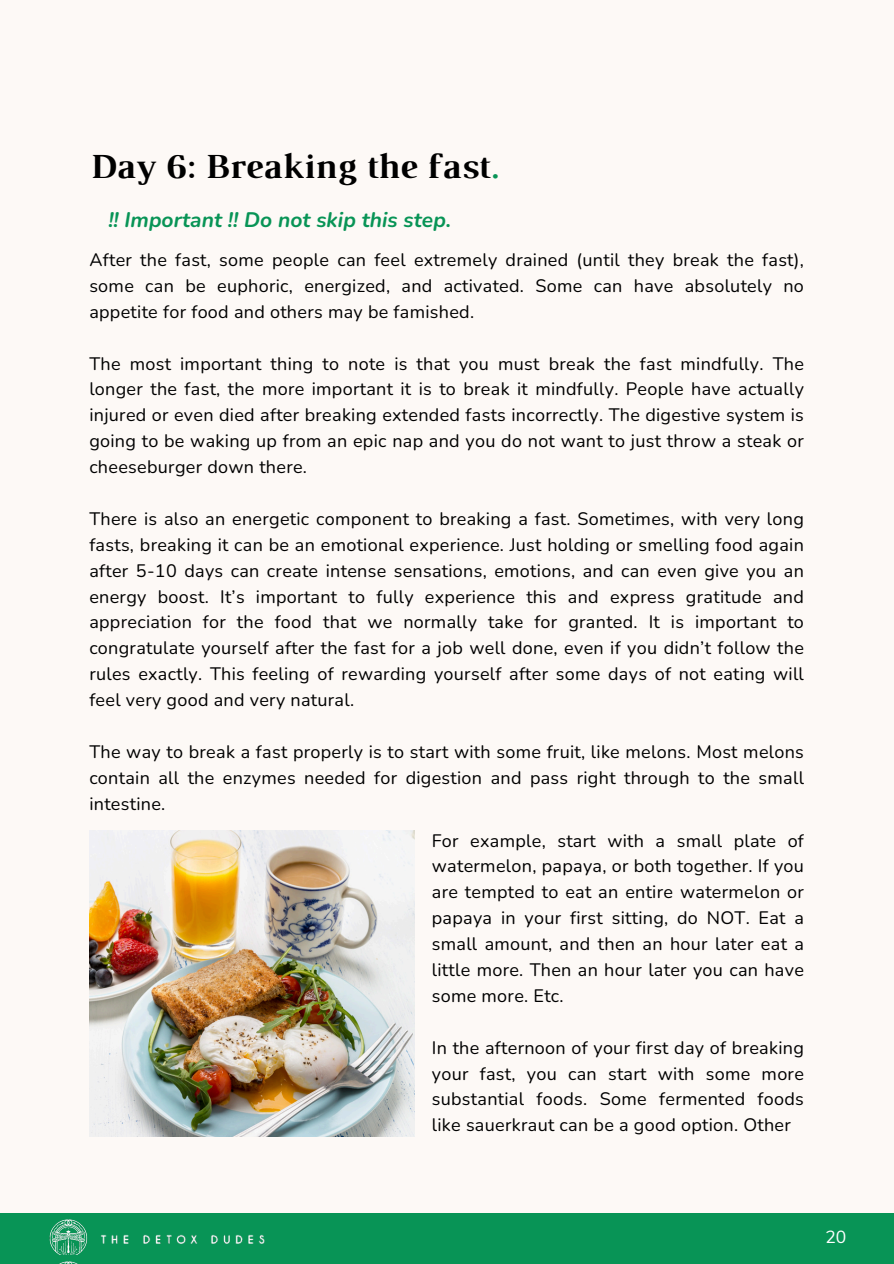
<style>
.page{position:relative;width:894px;height:1264px;background:#fff}
.page>*{position:absolute;margin:0;border:0;box-sizing:border-box;transform-origin:0 0}
.t1{font:700 36px "Luthier";color:#000}
.t2{font:italic 700 21px "Nunito";color:#089456}
.t3{font:18px/25.8px "Nunito";letter-spacing:.015em;color:#000;text-align:justify}
.t4{font:17.55px "Nunito";color:#fff}
.s1{color:#089456}
</style>
<div class="page">
<div style="left:0;top:0;width:893px;height:1263px;background:#fdf9f6"></div>
<div style="left:0;top:1212px;width:893px;height:51px;background:#089456"></div>
<img style="left:49px;top:1219px;width:39px;height:35px">
<img style="left:100px;top:1234px;width:165px;height:10px">
<img style="left:61px;top:1261px;width:15px;height:2px">
<img style="left:89px;top:830px;width:325px;height:306px">
<p class="t1" style="left:89px;top:153px;width:410px">Day 6: Breaking the fast<span class="s1">.</span></p>
<p class="t2" style="left:108px;top:206px;width:344px">!! Important !! Do not skip this step.</p>
<p class="t3" style="left:89px;top:247px;width:716px">After the fast, some people can feel extremely drained (until they break the fast), some can be euphoric, energized, and activated. Some can have absolutely no appetite for food and others may be famished.</p>
<p class="t3" style="left:89px;top:351px;width:716px">The most important thing to note is that you must break the fast mindfully. The longer the fast, the more important it is to break it mindfully. People have actually injured or even died after breaking extended fasts incorrectly. The digestive system is going to be waking up from an epic nap and you do not want to just throw a steak or cheeseburger down there.</p>
<p class="t3" style="left:89px;top:506px;width:716px">There is also an energetic component to breaking a fast. Sometimes, with very long fasts, breaking it can be an emotional experience. Just holding or smelling food again after 5-10 days can create intense sensations, emotions, and can even give you an energy boost. It’s important to fully experience this and express gratitude and appreciation for the food that we normally take for granted. It is important to congratulate yourself after the fast for a job well done, even if you didn’t follow the rules exactly. This feeling of rewarding yourself after some days of not eating will feel very good and very natural.</p>
<p class="t3" style="left:89px;top:739px;width:716px">The way to break a fast properly is to start with some fruit, like melons. Most melons contain all the enzymes needed for digestion and pass right through to the small intestine.</p>
<p class="t3" style="left:431px;top:827px;width:373px">For example, start with a small plate of watermelon, papaya, or both together. If you are tempted to eat an entire watermelon or papaya in your first sitting, do NOT. Eat a small amount, and then an hour later eat a little more. Then an hour later you can have some more. Etc.</p>
<p class="t3" style="left:431px;top:1034px;width:373px">In the afternoon of your first day of breaking your fast, you can start with some more substantial foods. Some fermented foods like sauerkraut can be a good option. Other</p>
<p class="t4" style="left:825px;top:1225px;width:23px">20</p>
</div>
